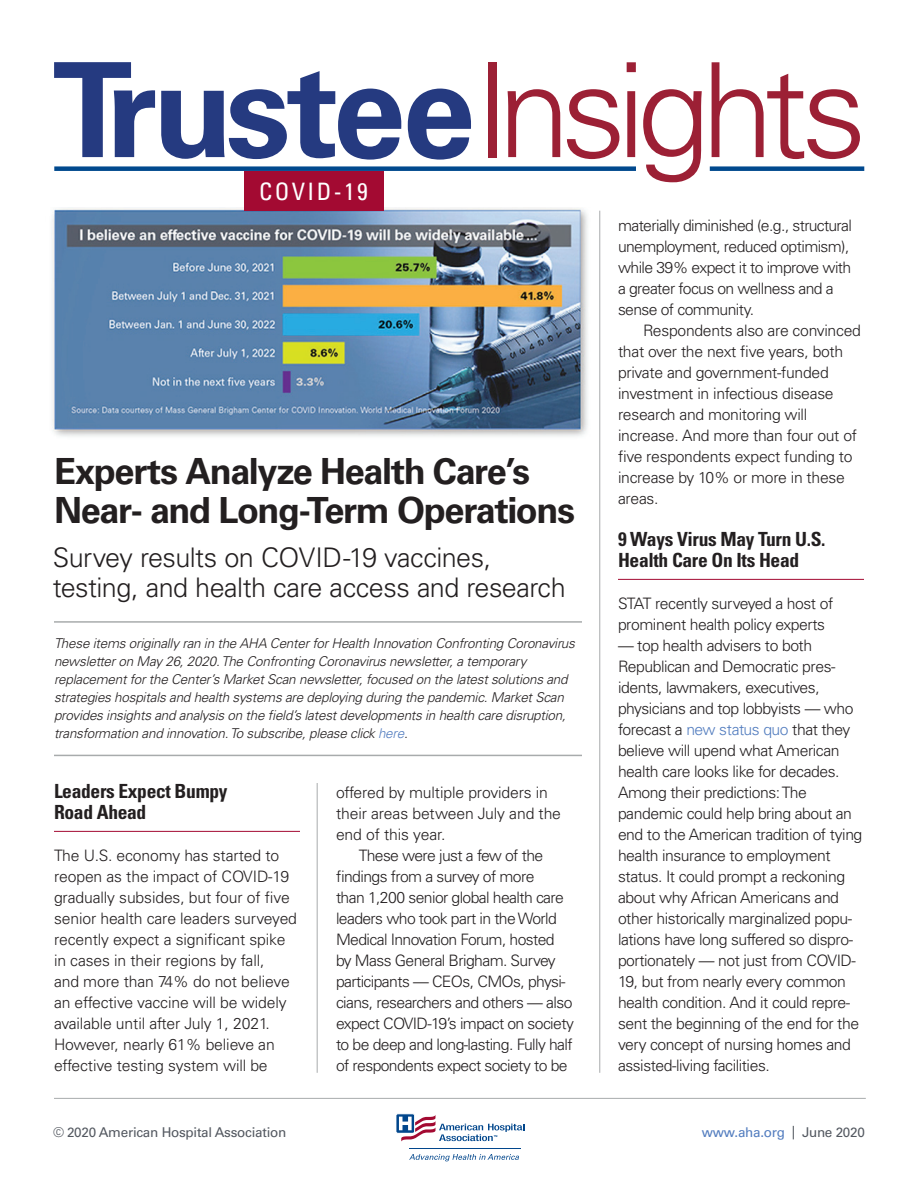
<style>
.page{position:relative;width:918px;height:1188px;background:#fff}
.page>*{position:absolute;margin:0;border:0;box-sizing:border-box;transform-origin:0 0}
.t1{font:700 36px/39px "Univers LT Std";letter-spacing:-.035em;color:#231f20}
.t2{font:300 27px/30px "Univers LT Std";letter-spacing:-.02em;color:#231f20}
.t3{font:condensed 24px "Univers LT Std";letter-spacing:.1em;color:#fff}
.t4{font:700 condensed 19.5px/21px "Univers LT Std";letter-spacing:-.015em;color:#231f20}
.t5{font:300 15.75px/21px "Univers LT Std";letter-spacing:-.03em;color:#231f20}
.t6{font:300 15.75px/21px "Univers LT Std";letter-spacing:-.01em;color:#231f20}
.t7{font:italic 300 13.5px/18px "Univers LT Std";letter-spacing:-.02em;color:#231f20}
.t8{font:13.5px "Univers LT Std";letter-spacing:-.02em;color:#535860}
.t9{font:13.5px "Univers LT Std";letter-spacing:-.02em;color:#537dbf}
.s1{color:#537dbf}
.s2{color:#535860}
</style>
<div class="page">
<hr style="left:409px;top:1148px;width:112px;height:1px;background:#01468c">
<svg style="left:409px;top:1154px;width:110px;height:7px"></svg>
<svg style="left:396px;top:1113px;width:128px;height:29px"></svg>
<hr style="left:54px;top:831px;width:246px;height:1px;background:#a30a32">
<hr style="left:618px;top:579px;width:246px;height:1px;background:#a30a32">
<img style="left:51px;top:208px;width:537px;height:229px">
<div style="left:244px;top:171px;width:140px;height:40px;background:#a30a32"></div>
<hr style="left:54px;top:1098px;width:812px;height:1px;background:#a8abac">
<hr style="left:317px;top:783px;width:1px;height:290px;background:#a8abac">
<hr style="left:599px;top:211px;width:1px;height:862px;background:#a8abac">
<hr style="left:54px;top:621px;width:528px;height:2px;background:#a8abac">
<hr style="left:54px;top:755px;width:528px;height:1px;background:#a8abac">
<svg style="left:54px;top:62px;width:101px;height:95px"></svg>
<svg style="left:161px;top:71px;width:241px;height:89px"></svg>
<svg style="left:408px;top:89px;width:63px;height:71px"></svg>
<div style="left:488px;top:62px;width:9px;height:95px;background:#9c2035"></div>
<svg style="left:508px;top:89px;width:52px;height:68px"></svg>
<svg style="left:567px;top:89px;width:52px;height:70px"></svg>
<svg style="left:627px;top:62px;width:9px;height:95px"></svg>
<svg style="left:643px;top:89px;width:59px;height:93px"></svg>
<svg style="left:712px;top:62px;width:148px;height:97px"></svg>
<div style="left:54px;top:166px;width:582px;height:5px;background:#01498e"></div>
<div style="left:710px;top:166px;width:154px;height:5px;background:#01498e"></div>
<h3 class="t3" style="left:259px;top:177px;width:110px">COVID-19</h3>
<h1 class="t1" style="left:54px;top:453px;width:523px">Experts Analyze Health Care’s<br>Near- and Long-Term Operations</h1>
<h2 class="t2" style="left:53px;top:543px;width:514px">Survey results on COVID-19 vaccines, testing, and health care access and research</h2>
<p class="t7" style="left:54px;top:635px;width:522px">These items originally ran in the AHA Center for Health Innovation Confronting Coronavirus newsletter on May 26, 2020. The Confronting Coronavirus newsletter, a temporary replacement for the Center’s Market Scan newsletter, focused on the latest solutions and strategies hospitals and health systems are deploying during the pandemic. Market Scan provides insights and analysis on the field’s latest developments in health care disruption, transformation and innovation. To subscribe, please click <span class="s1">here</span>.</p>
<p class="t4" style="left:54px;top:780px;width:175px">Leaders Expect Bumpy<br>Road Ahead</p>
<p class="t6" style="left:54px;top:845px;width:245px">The U.S. economy has started to reopen as the impact of COVID-19 gradually subsides, but four of five senior health care leaders surveyed recently expect a significant spike in cases in their regions by fall,<br>and more than 74% do not believe an effective vaccine will be widely available until after July 1, 2021.<br>However, nearly 61% believe an effective testing system will be</p>
<p class="t6" style="left:336px;top:782px;width:227px">offered by multiple providers in their areas between July and the end of this year.</p>
<p class="t5" style="left:336px;top:845px;width:240px;text-indent:23px">These were just a few of the findings from a survey of more<br>than 1,200 senior global health care leaders who took part in the World Medical Innovation Forum, hosted by Mass General Brigham. Survey participants — CEOs, CMOs, physi&shy;cians, researchers and others — also expect COVID-19’s impact on society to be deep and long-lasting. Fully half of respondents expect society to be</p>
<p class="t5" style="left:618px;top:215px;width:236px">materially diminished (e.g., structural unemployment, reduced optimism), while 39% expect it to improve with a greater focus on wellness and a sense of community.</p>
<p class="t5" style="left:618px;top:320px;width:244px;text-indent:25px">Respondents also are convinced that over the next five years, both private and government-funded investment in infectious disease research and monitoring will increase. And more than four out of five respondents expect funding to increase by 10% or more in these areas.</p>
<p class="t4" style="left:618px;top:528px;width:209px">9 Ways Virus May Turn U.S.<br>Health Care On Its Head</p>
<p class="t5" style="left:618px;top:593px;width:217px">STAT recently surveyed a host of prominent health policy experts</p>
<p class="t5" style="left:618px;top:635px;width:246px">— top health advisers to both Republican and Democratic pres&shy;idents, lawmakers, executives, physicians and top lobbyists — who forecast a <span class="s1">new status quo</span> that they believe will upend what American health care looks like for decades.<br>Among their predictions: The pandemic could help bring about an end to the American tradition of tying health insurance to employment status. It could prompt a reckoning about why African Americans and other historically marginalized popu&shy;lations have long suffered so dispro&shy;portionately — not just from COVID-19, but from nearly every common health condition. And it could repre&shy;sent the beginning of the end for the very concept of nursing homes and assisted-living facilities.</p>
<p class="t8" style="left:53px;top:1125px;width:235px">© 2020 American Hospital Association</p>
<p class="t9" style="left:702px;top:1125px;width:165px">www.aha.org <span class="s2">| June 2020</span></p>
</div>
